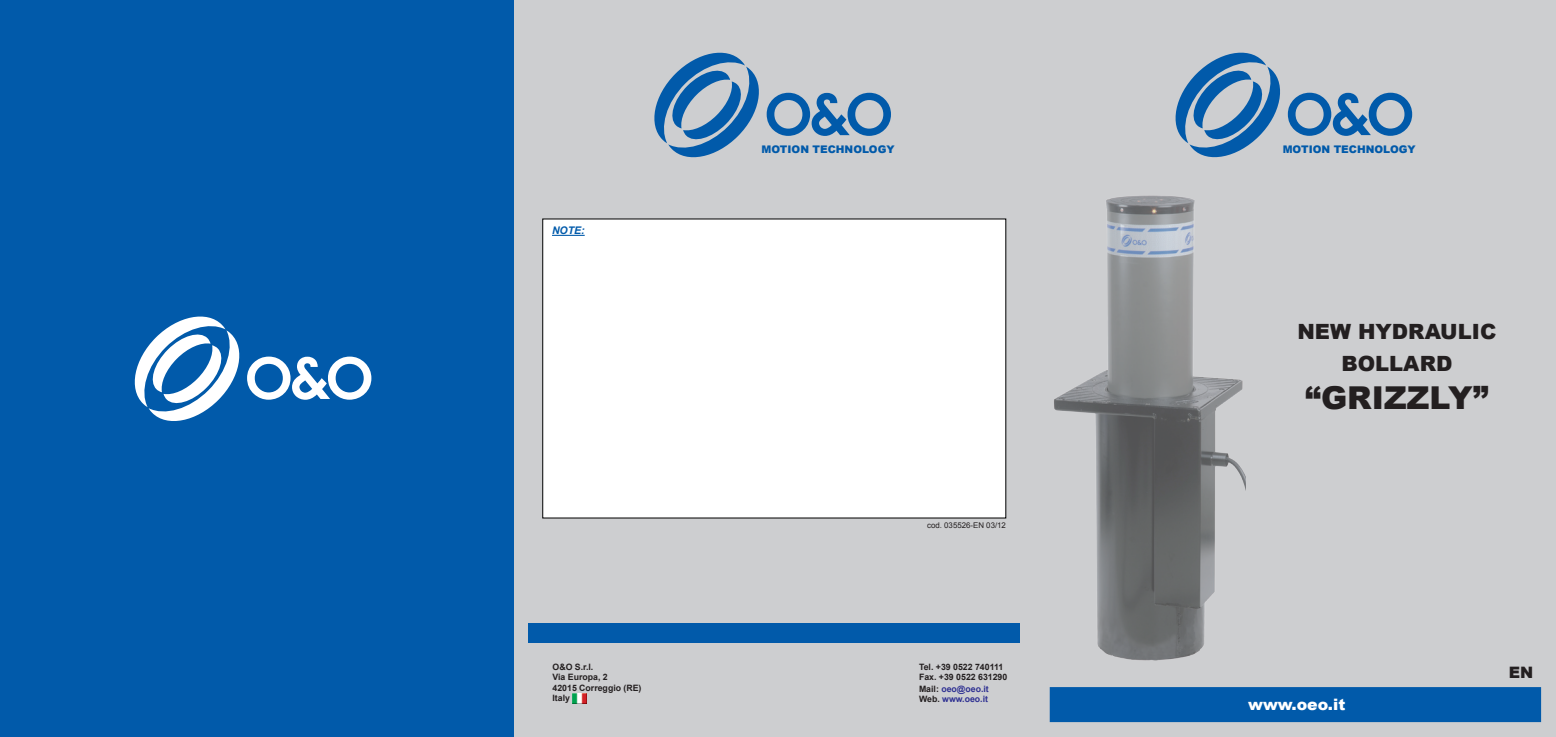
<style>
.page{position:relative;width:1556px;height:737px;background:#fff}
.page>*{position:absolute;margin:0;border:0;box-sizing:border-box;transform-origin:0 0}
.t1{font:900 31.5px "Arial";color:#231f20}
.t2{font:900 21px "Arial";color:#231f20}
.t3{font:900 15.75px "Arial";color:#fff}
.t4{font:900 15.75px "Arial";color:#231f20}
.t5{font:900 10.5px "Arial";color:#015aaa}
.t6{font:italic 700 10.5px "Arial";color:#015aaa}
.t7{font:700 8.75px "Arial";color:#231f20}
.t8{font:700 8.75px "Arial";color:#2e3092}
.t9{font:7.88px "Arial";color:#231f20}
.s1{color:#231f20}
</style>
<div class="page">
<div style="left:506px;top:0;width:536px;height:737px;background:#cdced0"></div>
<div style="left:1034px;top:0;width:521px;height:737px;background:#cdced0"></div>
<div style="left:1049px;top:687px;width:491px;height:35px;background:#015aaa"></div>
<img style="left:1054px;top:195px;width:191px;height:466px">
<svg style="left:1175px;top:52px;width:236px;height:106px"></svg>
<div style="left:528px;top:623px;width:491px;height:19px;background:#015aaa"></div>
<img style="left:572px;top:693px;width:14px;height:11px">
<div style="left:542px;top:219px;width:463px;height:299px;background:#fff"></div>
<hr style="left:552px;top:235px;width:32px;height:1px;background:#015aaa">
<svg style="left:654px;top:52px;width:237px;height:106px"></svg>
<div style="left:0;top:0;width:513px;height:737px;background:#015aaa"></div>
<svg style="left:134px;top:316px;width:237px;height:105px"></svg>
<p class="t6" style="left:552px;top:224px;width:34px">NOTE:</p>
<p class="t7" style="left:552px;top:661px;width:42px">O&amp;O S.r.l.</p>
<p class="t7" style="left:552px;top:671px;width:57px">Via Europa, 2</p>
<p class="t7" style="left:552px;top:682px;width:90px">42015 Correggio (RE)</p>
<p class="t7" style="left:552px;top:692px;width:19px">Italy</p>
<p class="t5" style="left:761px;top:141px;width:135px">MOTION TECHNOLOGY</p>
<p class="t9" style="left:927px;top:520px;width:80px">cod. 035526-EN 03/12</p>
<p class="t7" style="left:919px;top:661px;width:86px">Tel. +39 0522 740111</p>
<p class="t7" style="left:919px;top:671px;width:90px">Fax. +39 0522 631290</p>
<p class="t8" style="left:919px;top:683px;width:71px"><span class="s1">Mail:</span> oeo@oeo.it</p>
<p class="t8" style="left:919px;top:693px;width:71px"><span class="s1">Web.</span> www.oeo.it</p>
<p class="t5" style="left:1282px;top:141px;width:135px">MOTION TECHNOLOGY</p>
<p class="t2" style="left:1297px;top:317px;width:200px">NEW HYDRAULIC</p>
<p class="t2" style="left:1341px;top:348px;width:112px">BOLLARD</p>
<p class="t1" style="left:1305px;top:375px;width:185px">“GRIZZLY”</p>
<p class="t3" style="left:1248px;top:693px;width:99px">www.oeo.it</p>
<p class="t4" style="left:1508px;top:661px;width:26px">EN</p>
</div>
